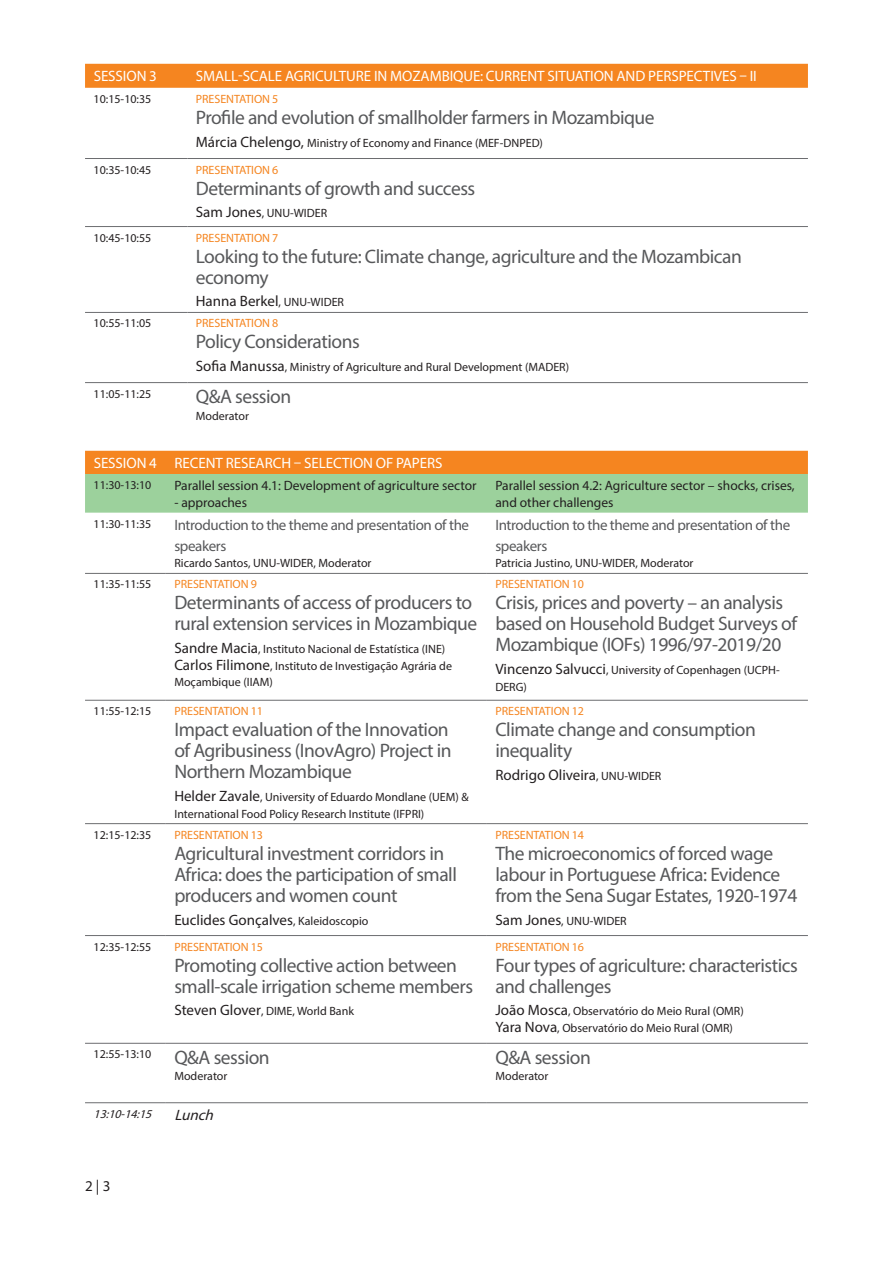
<style>
.page{position:relative;width:893px;height:1263px;background:#fff}
.page>*{position:absolute;margin:0;border:0;box-sizing:border-box;transform-origin:0 0}
.Heading_table{font:19.5px/21px "Myriad Pro";letter-spacing:-.025em;color:#57585a}
.Dayheading_table{font:15px "Myriad Pro";letter-spacing:-.005em;color:#fff}
.Heading_table-2{font:15px/21px "Myriad Pro";letter-spacing:-.025em;color:#57585a}
.Heading_table-3{font:15px "Myriad Pro";color:#231f20}
.Body_table{font:italic 15px "Myriad Pro";color:#231f20}
.Body_table-2{font:13.5px/16.5px "Myriad Pro";color:#231f20}
.Heading_table-4{font:12px/16.5px "Myriad Pro";color:#231f20}
.Heading_table_custom{font:12px "Myriad Pro";letter-spacing:-.005em;color:#f58520}
.Time{font:12px "Myriad Pro";color:#231f20}
.Time-2{font:italic 12px "Myriad Pro";color:#231f20}
.s1{font-size:15px}
.s2{font-size:12px}
</style>
<div class="page">
<div style="left:85px;top:64px;width:723px;height:24px;background:#f58520"></div>
<hr style="left:85px;top:158px;width:102px;height:1px;background:#6c6d70">
<hr style="left:187px;top:158px;width:621px;height:1px;background:#6c6d70">
<hr style="left:85px;top:226px;width:102px;height:1px;background:#6c6d70">
<hr style="left:187px;top:226px;width:621px;height:1px;background:#6c6d70">
<hr style="left:85px;top:312px;width:102px;height:1px;background:#6c6d70">
<hr style="left:187px;top:312px;width:621px;height:1px;background:#6c6d70">
<hr style="left:85px;top:382px;width:102px;height:1px;background:#6c6d70">
<hr style="left:187px;top:382px;width:621px;height:1px;background:#6c6d70">
<svg style="left:85px;top:451px;width:723px;height:62px;background:#bdb56e"></svg>
<hr style="left:85px;top:573px;width:81px;height:1px;background:#6c6d70">
<hr style="left:166px;top:573px;width:321px;height:1px;background:#6c6d70">
<hr style="left:487px;top:573px;width:321px;height:1px;background:#6c6d70">
<hr style="left:85px;top:700px;width:81px;height:1px;background:#6c6d70">
<hr style="left:166px;top:700px;width:321px;height:1px;background:#6c6d70">
<hr style="left:487px;top:700px;width:321px;height:1px;background:#6c6d70">
<hr style="left:85px;top:823px;width:81px;height:1px;background:#6c6d70">
<hr style="left:166px;top:823px;width:321px;height:1px;background:#6c6d70">
<hr style="left:487px;top:823px;width:321px;height:1px;background:#6c6d70">
<hr style="left:85px;top:935px;width:81px;height:1px;background:#6c6d70">
<hr style="left:166px;top:935px;width:321px;height:1px;background:#6c6d70">
<hr style="left:487px;top:935px;width:321px;height:1px;background:#6c6d70">
<hr style="left:85px;top:1043px;width:81px;height:1px;background:#6c6d70">
<hr style="left:166px;top:1043px;width:321px;height:1px;background:#6c6d70">
<hr style="left:487px;top:1043px;width:321px;height:1px;background:#6c6d70">
<hr style="left:85px;top:1102px;width:81px;height:1px;background:#6c6d70">
<hr style="left:166px;top:1102px;width:321px;height:1px;background:#6c6d70">
<hr style="left:487px;top:1102px;width:321px;height:1px;background:#6c6d70">
<p class="Dayheading_table" style="left:94px;top:67px;width:65px">SESSION 3</p>
<p class="Dayheading_table" style="left:196px;top:67px;width:562px">SMALL-SCALE AGRICULTURE IN MOZAMBIQUE: CURRENT SITUATION AND PERSPECTIVES – II</p>
<p class="Time" style="left:94px;top:91px;width:59px">10:15-10:35</p>
<p class="Heading_table_custom" style="left:196px;top:91px;width:84px">PRESENTATION 5</p>
<p class="Heading_table" style="left:196px;top:106px;width:460px">Profile and evolution of smallholder farmers in Mozambique</p>
<p class="Heading_table-4" style="left:196px;top:134px;width:349px"><span class="s1">Márcia Chelengo,</span> Ministry of Economy and Finance (MEF-DNPED)</p>
<p class="Time" style="left:94px;top:162px;width:59px">10:35-10:45</p>
<p class="Heading_table_custom" style="left:196px;top:162px;width:84px">PRESENTATION 6</p>
<p class="Heading_table" style="left:196px;top:177px;width:281px">Determinants of growth and success</p>
<p class="Heading_table-4" style="left:196px;top:205px;width:133px"><span class="s1">Sam Jones</span>, UNU-WIDER</p>
<p class="Time" style="left:94px;top:230px;width:59px">10:45-10:55</p>
<p class="Heading_table_custom" style="left:196px;top:230px;width:84px">PRESENTATION 7</p>
<p class="Heading_table" style="left:196px;top:245px;width:547px">Looking to the future: Climate change, agriculture and the Mozambican economy</p>
<p class="Heading_table-3" style="left:196px;top:292px;width:150px">Hanna Berkel<span class="s2">, UNU-WIDER</span></p>
<p class="Time" style="left:94px;top:316px;width:59px">10:55-11:05</p>
<p class="Heading_table_custom" style="left:196px;top:316px;width:84px">PRESENTATION 8</p>
<p class="Heading_table" style="left:196px;top:331px;width:165px">Policy Considerations</p>
<p class="Heading_table-4" style="left:196px;top:359px;width:375px"><span class="s1">Sofia Manussa</span>, Ministry of Agriculture and Rural Development (MADER)</p>
<p class="Time" style="left:94px;top:386px;width:59px">11:05-11:25</p>
<p class="Heading_table" style="left:196px;top:386px;width:97px">Q&amp;A session</p>
<p class="Heading_table-4" style="left:196px;top:407px;width:55px">Moderator</p>
<p class="Dayheading_table" style="left:94px;top:454px;width:65px">SESSION 4</p>
<p class="Dayheading_table" style="left:174px;top:454px;width:270px">RECENT RESEARCH – SELECTION OF PAPERS</p>
<p class="Time" style="left:94px;top:478px;width:59px">11:30-13:10</p>
<p class="Body_table-2" style="left:174px;top:477px;width:304px">Parallel session 4.1: Development of agriculture sector</p>
<p class="Body_table-2" style="left:174px;top:494px;width:74px">- approaches</p>
<p class="Body_table-2" style="left:495px;top:477px;width:301px">Parallel session 4.2: Agriculture sector – shocks, crises, and other challenges</p>
<p class="Time" style="left:94px;top:516px;width:59px">11:30-11:35</p>
<p class="Heading_table-2" style="left:174px;top:514px;width:296px">Introduction to the theme and presentation of the speakers</p>
<p class="Heading_table-4" style="left:174px;top:555px;width:199px">Ricardo Santos, UNU-WIDER, Moderator</p>
<p class="Time" style="left:94px;top:577px;width:59px">11:35-11:55</p>
<p class="Heading_table_custom" style="left:174px;top:577px;width:84px">PRESENTATION 9</p>
<p class="Heading_table" style="left:174px;top:592px;width:304px">Determinants of access of producers to rural extension services in Mozambique</p>
<p class="Heading_table-4" style="left:174px;top:641px;width:279px"><span class="s1">Sandre Macia</span>, Instituto Nacional de Estatística (INE)<br><span class="s1">Carlos Filimone</span>, Instituto de Investigação Agrária de<br>Moçambique (IIAM)</p>
<p class="Time" style="left:94px;top:704px;width:59px">11:55-12:15</p>
<p class="Heading_table_custom" style="left:174px;top:704px;width:90px">PRESENTATION 11</p>
<p class="Heading_table" style="left:174px;top:719px;width:279px">Impact evaluation of the Innovation of Agribusiness (InovAgro) Project in<br>Northern Mozambique</p>
<p class="Heading_table-4" style="left:174px;top:789px;width:296px"><span class="s1">Helder Zavale</span>, University of Eduardo Mondlane (UEM) &amp;<br>International Food Policy Research Institute (IFPRI)</p>
<p class="Time" style="left:94px;top:827px;width:59px">12:15-12:35</p>
<p class="Heading_table_custom" style="left:174px;top:827px;width:90px">PRESENTATION 13</p>
<p class="Heading_table" style="left:174px;top:842px;width:284px">Agricultural investment corridors in<br>Africa: does the participation of small producers and women count</p>
<p class="Heading_table-3" style="left:174px;top:910px;width:196px">Euclides Gonçalves<span class="s2">, Kaleidoscopio</span></p>
<p class="Time" style="left:94px;top:939px;width:59px">12:35-12:55</p>
<p class="Heading_table_custom" style="left:174px;top:939px;width:90px">PRESENTATION 15</p>
<p class="Heading_table" style="left:174px;top:954px;width:300px">Promoting collective action between small-scale irrigation scheme members</p>
<p class="Heading_table-4" style="left:174px;top:1003px;width:181px"><span class="s1">Steven Glover</span>, DIME, World Bank</p>
<p class="Time" style="left:94px;top:1047px;width:59px">12:55-13:10</p>
<p class="Heading_table" style="left:174px;top:1046px;width:97px">Q&amp;A session</p>
<p class="Heading_table-4" style="left:174px;top:1068px;width:55px">Moderator</p>
<p class="Time-2" style="left:94px;top:1106px;width:63px">13:10-14:15</p>
<p class="Body_table" style="left:174px;top:1106px;width:45px">Lunch</p>
<p class="Heading_table-2" style="left:495px;top:514px;width:296px">Introduction to the theme and presentation of the speakers</p>
<p class="Heading_table-4" style="left:495px;top:555px;width:200px">Patricia Justino, UNU-WIDER, Moderator</p>
<p class="Heading_table_custom" style="left:495px;top:577px;width:90px">PRESENTATION 10</p>
<p class="Heading_table" style="left:495px;top:592px;width:303px">Crisis, prices and poverty – an analysis based on Household Budget Surveys of<br>Mozambique (IOFs) 1996/97-2019/20</p>
<p class="Heading_table-4" style="left:495px;top:662px;width:286px"><span class="s1">Vincenzo Salvucci</span>, University of Copenhagen (UCPH-<br>DERG)</p>
<p class="Heading_table_custom" style="left:495px;top:704px;width:90px">PRESENTATION 12</p>
<p class="Heading_table" style="left:495px;top:719px;width:262px">Climate change and consumption inequality</p>
<p class="Heading_table-3" style="left:495px;top:766px;width:168px">Rodrigo Oliveira<span class="s2">, UNU-WIDER</span></p>
<p class="Heading_table_custom" style="left:495px;top:827px;width:90px">PRESENTATION 14</p>
<p class="Heading_table" style="left:495px;top:842px;width:304px">The microeconomics of forced wage labour in Portuguese Africa: Evidence from the Sena Sugar Estates, 1920-1974</p>
<p class="Heading_table-4" style="left:495px;top:912px;width:133px"><span class="s1">Sam Jones</span>, UNU-WIDER</p>
<p class="Heading_table_custom" style="left:495px;top:939px;width:90px">PRESENTATION 16</p>
<p class="Heading_table" style="left:495px;top:954px;width:304px">Four types of agriculture: characteristics and challenges</p>
<p class="Heading_table-4" style="left:495px;top:1003px;width:250px"><span class="s1">João Mosca</span>, Observatório do Meio Rural (OMR)<br><span class="s1">Yara Nova</span>, Observatório do Meio Rural (OMR)</p>
<p class="Heading_table" style="left:495px;top:1046px;width:97px">Q&amp;A session</p>
<p class="Heading_table-4" style="left:495px;top:1068px;width:55px">Moderator</p>
<p class="Heading_table-3" style="left:85px;top:1177px;width:27px">2 | 3</p>
</div>
